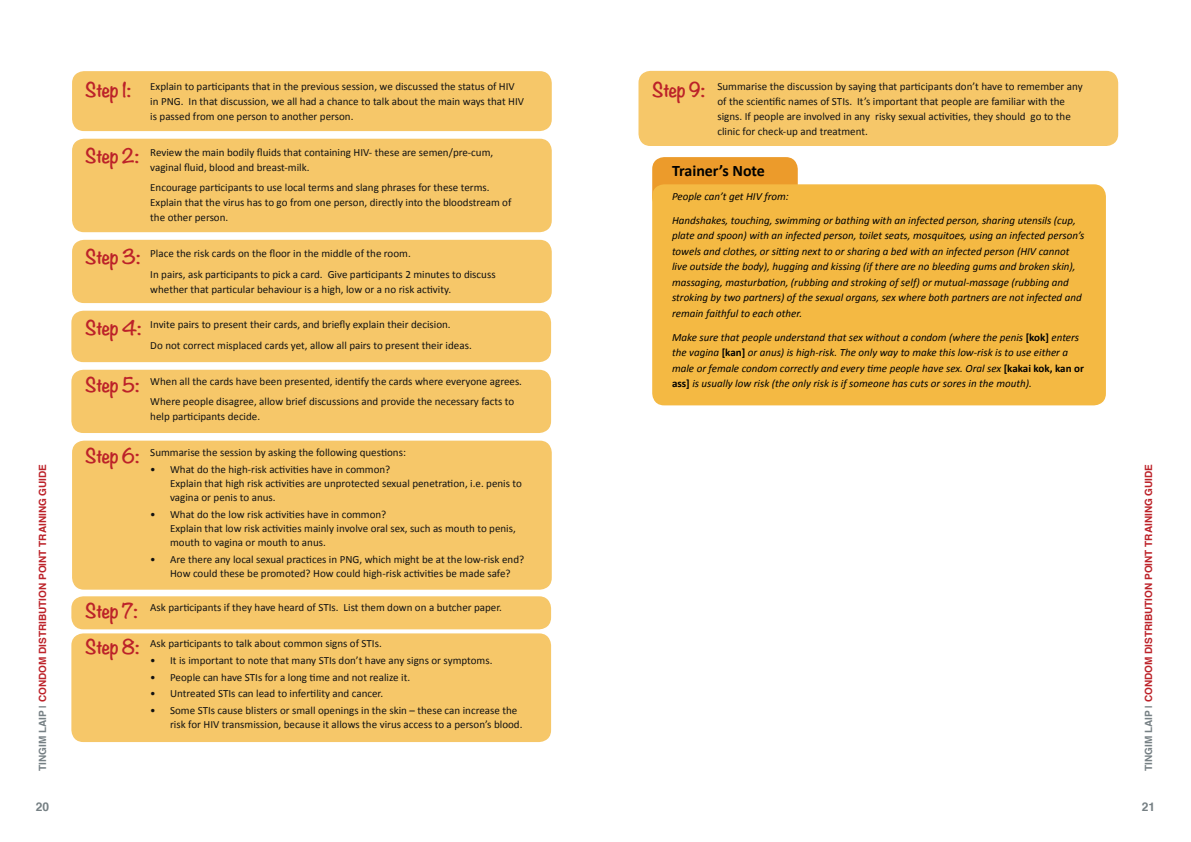
<style>
.page{position:relative;width:1191px;height:842px;background:#fff}
.page>*{position:absolute;margin:0;border:0;box-sizing:border-box;transform-origin:0 0}
.t1{font:700 16px "Calibri";letter-spacing:-.005em;color:#000}
.t2{font:700 12px "Helvetica";color:#768084}
.t3{font:11px/15px "Calibri";color:#121212}
.t4{font:italic 11px/15.5px "Calibri";color:#000}
.t5{font:700 10px "Helvetica";color:#bc2229}
.s1{color:#768084}
.s2{font-family:"Noteworthy";font-weight:700;font-size:18px;color:#bc2229}
.s3{font-weight:700;font-style:normal}
</style>
<div class="page">
<div style="left:72px;top:71px;width:480px;height:60px;background:#f6c769;border-radius:12px"></div>
<div style="left:72px;top:139px;width:480px;height:93px;background:#f6c769;border-radius:12px"></div>
<div style="left:72px;top:240px;width:480px;height:63px;background:#f6c769;border-radius:12px"></div>
<div style="left:71px;top:311px;width:480px;height:51px;background:#f6c769;border-radius:12px"></div>
<div style="left:71px;top:370px;width:480px;height:63px;background:#f6c769;border-radius:12px"></div>
<div style="left:72px;top:441px;width:480px;height:149px;background:#f6c769;border-radius:12px"></div>
<div style="left:71px;top:596px;width:480px;height:33px;background:#f6c769;border-radius:12px"></div>
<div style="left:638px;top:71px;width:480px;height:75px;background:#f6c769;border-radius:12px"></div>
<div style="left:71px;top:633px;width:480px;height:109px;background:#f6c769;border-radius:12px"></div>
<div style="left:652px;top:157px;width:145px;height:53px;background:#ec9b2b;border-radius:12px"></div>
<div style="left:652px;top:184px;width:454px;height:221px;background:#f4b943;border-radius:12px"></div>
<p class="t5" style="left:35px;top:771px;width:309px;rotate:-90deg"><span class="s1">tingim laip |</span> Condom Distribution Point Training Guide</p>
<p class="t2" style="left:36px;top:797px;width:15px">20</p>
<p class="t3" style="left:150px;top:79px;width:375px;text-indent:-65px"><span class="s2">Step 1:</span> Explain to participants that in the previous session, we discussed the status of HIV in PNG. In that discussion, we all had a chance to talk about the main ways that HIV is passed from one person to another person.</p>
<p class="t3" style="left:150px;top:144px;width:344px;text-indent:-65px"><span class="s2">Step 2:</span> Review the main bodily fluids that containing HIV- these are semen/pre-cum, vaginal fluid, blood and breast-milk.</p>
<p class="t3" style="left:150px;top:180px;width:363px">Encourage participants to use local terms and slang phrases for these terms.<br>Explain that the virus has to go from one person, directly into the bloodstream of the other person.</p>
<p class="t3" style="left:150px;top:243px;width:347px;line-height:20.7px;text-indent:-65px"><span class="s2">Step 3:</span> Place the risk cards on the floor in the middle of the room.<br>In pairs, ask participants to pick a card. Give participants 2 minutes to discuss</p>
<p class="t3" style="left:150px;top:281px;width:302px">whether that particular behaviour is a high, low or a no risk activity.</p>
<p class="t3" style="left:150px;top:314px;width:323px;line-height:20.7px;text-indent:-65px"><span class="s2">Step 4:</span> Invite pairs to present their cards, and briefly explain their decision.<br>Do not correct misplaced cards yet, allow all pairs to present their ideas.</p>
<p class="t3" style="left:150px;top:371px;width:373px;line-height:20.7px;text-indent:-65px"><span class="s2">Step 5:</span> When all the cards have been presented, identify the cards where everyone agrees.<br>Where people disagree, allow brief discussions and provide the necessary facts to</p>
<p class="t3" style="left:150px;top:409px;width:111px">help participants decide.</p>
<p class="t3" style="left:85px;top:445px;width:322px"><span class="s2">Step 6:</span> Summarise the session by asking the following questions:</p>
<p class="t3" style="left:170px;top:462px;width:353px;line-height:14px;text-indent:-20px">• What do the high-risk activities have in common?<br>Explain that high risk activities are unprotected sexual penetration, i.e. penis to vagina or penis to anus.</p>
<p class="t3" style="left:170px;top:507px;width:347px;line-height:14px;text-indent:-20px">• What do the low risk activities have in common?<br>Explain that low risk activities mainly involve oral sex, such as mouth to penis, mouth to vagina or mouth to anus.</p>
<p class="t3" style="left:150px;top:552px;width:375px;line-height:14px;text-align:center">• Are there any local sexual practices in PNG, which might be at the low-risk end?<br>How could these be promoted? How could high-risk activities be made safe?</p>
<p class="t3" style="left:85px;top:600px;width:418px"><span class="s2">Step 7:</span> Ask participants if they have heard of STIs. List them down on a butcher paper.</p>
<p class="t3" style="left:85px;top:636px;width:298px"><span class="s2">Step 8:</span> Ask participants to talk about common signs of STIs.</p>
<p class="t3" style="left:150px;top:652px;width:344px">• It is important to note that many STIs don’t have any signs or symptoms.</p>
<p class="t3" style="left:150px;top:669px;width:261px">• People can have STIs for a long time and not realize it.</p>
<p class="t3" style="left:150px;top:686px;width:234px">• Untreated STIs can lead to infertility and cancer.</p>
<p class="t3" style="left:170px;top:703px;width:354px;line-height:14px;text-indent:-20px">• Some STIs cause blisters or small openings in the skin – these can increase the risk for HIV transmission, because it allows the virus access to a person’s blood.</p>
<p class="t3" style="left:717px;top:79px;width:367px;text-indent:-65px"><span class="s2">Step 9:</span> Summarise the discussion by saying that participants don’t have to remember any of the scientific names of STIs. It’s important that people are familiar with the signs. If people are involved in any risky sexual activities, they should go to the clinic for check-up and treatment.</p>
<h1 class="t1" style="left:672px;top:160px;width:94px">Trainer’s Note</h1>
<p class="t4" style="left:672px;top:184px;width:405px;line-height:24px">People can’t get HIV from:<br>Handshakes, touching, swimming or bathing with an infected person, sharing utensils (cup,</p>
<p class="t4" style="left:672px;top:227px;width:414px">plate and spoon) with an infected person, toilet seats, mosquitoes, using an infected person’s towels and clothes, or sitting next to or sharing a bed with an infected person (HIV cannot live outside the body), hugging and kissing (if there are no bleeding gums and broken skin), massaging, masturbation, (rubbing and stroking of self) or mutual-massage (rubbing and stroking by two partners) of the sexual organs, sex where both partners are not infected and remain faithful to each other.</p>
<p class="t4" style="left:672px;top:329px;width:413px">Make sure that people understand that sex without a condom (where the penis <span class="s3">[kok]</span> enters the vagina <span class="s3">[kan]</span> or anus) is high-risk. The only way to make this low-risk is to use either a male or female condom correctly and every time people have sex. Oral sex <span class="s3">[kakai kok, kan or ass]</span> is usually low risk (the only risk is if someone has cuts or sores in the mouth).</p>
<p class="t5" style="left:1140px;top:771px;width:309px;rotate:-90deg"><span class="s1">tingim laip |</span> Condom Distribution Point Training Guide</p>
<p class="t2" style="left:1141px;top:797px;width:15px">21</p>
</div>
